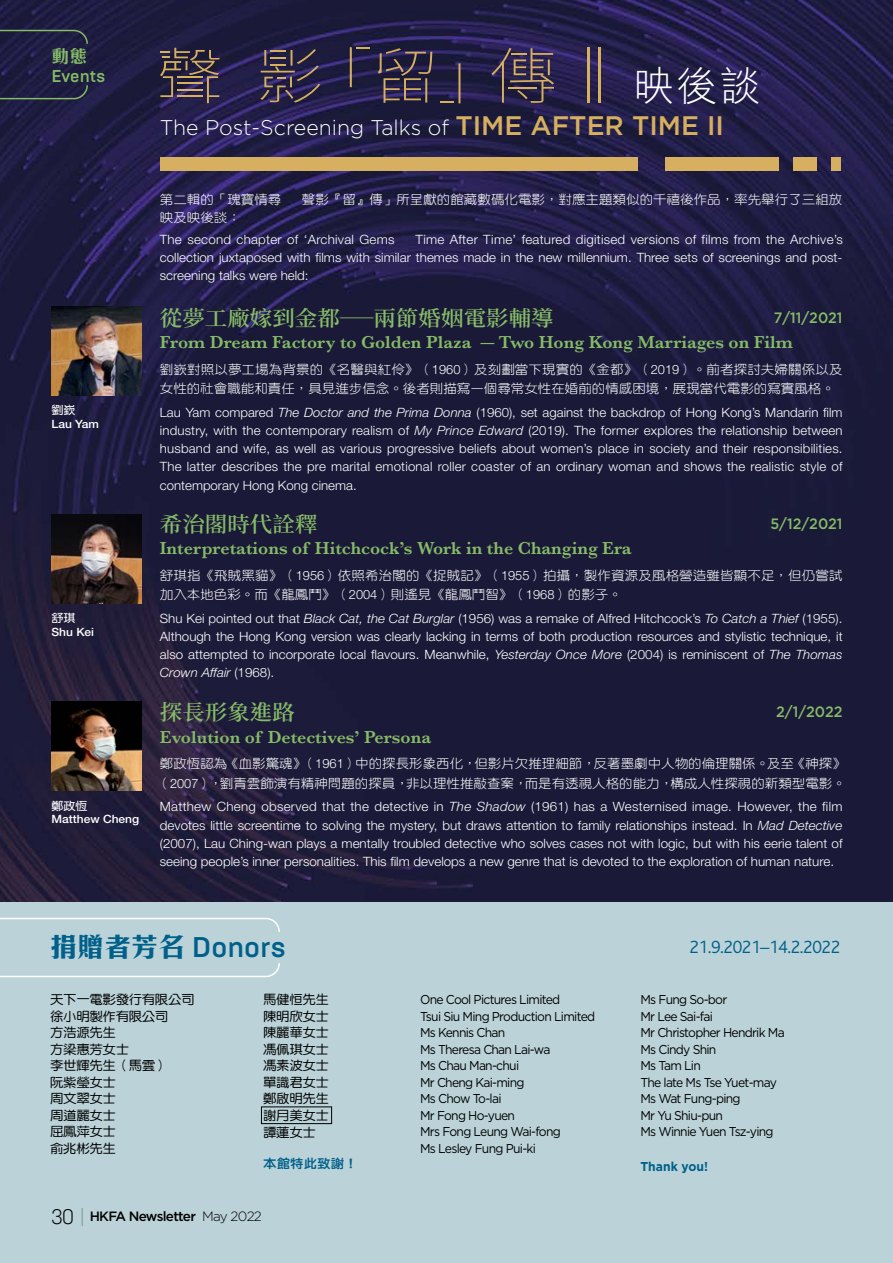
<style>
.page{position:relative;width:893px;height:1263px;background:#fff}
.page>*{position:absolute;margin:0;border:0;box-sizing:border-box;transform-origin:0 0}
.t1{font:40.2px "DF Li Hei Std W3";color:#fff}
.t2{font:500 28.5px "Brutal Type";color:#00608a}
.t3{font:500 26.85px "Gotham";color:#d6b060}
.t4{font:600 21.3px "Source Han Serif TC";color:#86bb66;scale:1.05 1}
.t5{font:300 21.3px "Gotham";color:#fff}
.t6{font:300 18.6px "Bliss";letter-spacing:-.02em;color:#00608a}
.t7{font:600 18px "Baskerville";color:#86bb66}
.t8{font:700 18px "C Hei 3 HK";color:#86bb66}
.t9{font:500 17.1px "Brutal Type";color:#86bb66}
.t10{font:500 15px "Gotham";color:#86bb66;scale:.95 1}
.t11{font:500 13.5px "Gotham";letter-spacing:-.05em;color:#000}
.t12{font:300 12.9px/18px "Helvetica Neue";color:#fff;text-align:justify;scale:1.04 1}
.t13{font:300 12.9px/18.1px "Helvetica Neue";color:#fff;text-align:justify}
.t14{font:12.9px "DF Yuan Std W3";color:#fff;scale:1.05 1}
.t15{font:12.9px "Gotham";letter-spacing:-.06em;color:#000;scale:.95 1}
.t16{font:12.9px "DF Yuan Std W5";letter-spacing:-.03em;color:#000;scale:1.05 1}
.t17{font:300 12.9px "Helvetica Neue";letter-spacing:.02em;color:#fff;scale:1.04 1}
.t18{font:700 12.9px "Gotham";color:#00608a;scale:.95 1}
.t19{font:12.9px "DF Yuan Std W8";color:#00608a;scale:1.05 1}
.t20{font:500 11.4px "Helvetica Neue";color:#fff;scale:1.05 1}
.t21{font:11.4px "DF Yuan Std W7";color:#fff;scale:1.05 1}
.s1{font-family:"Helvetica Neue";font-weight:300}
.s2{font-style:italic}
.s3{font-family:"C Hei 3 HK";font-weight:700;font-size:27px}
.s4{font-family:"DF Li Hei Std W7"}
.s5{font-family:"Brutal Type";font-weight:300;font-size:21px}
.s6{font-family:"Brutal Type";font-weight:100;font-size:21.6px}
.s7{font-weight:300}
</style>
<div class="page">
<img style="left:0;top:0;width:893px;height:902px">
<div style="left:0;top:902px;width:893px;height:361px;background:#bbd3d8"></div>
<hr style="left:598px;top:47px;width:3px;height:56px;background:#d6b060">
<hr style="left:587px;top:47px;width:2px;height:56px;background:#d6b060">
<svg style="left:350px;top:47px;width:20px;height:40px"></svg>
<svg style="left:440px;top:63px;width:20px;height:40px"></svg>
<div style="left:261px;top:1106px;width:71px;height:18px;border:1px solid #000"></div>
<div style="left:831px;top:158px;width:9px;height:13px;background:#d6b060"></div>
<div style="left:793px;top:158px;width:23px;height:13px;background:#d6b060"></div>
<div style="left:665px;top:158px;width:113px;height:13px;background:#d6b060"></div>
<div style="left:160px;top:158px;width:477px;height:13px;background:#d6b060"></div>
<svg style="left:0;top:30px;width:88px;height:69px;background:#222242"></svg>
<svg style="left:260px;top:49px;width:60px;height:54px;background:#41374e"></svg>
<svg style="left:160px;top:48px;width:60px;height:55px;background:#4a3f49"></svg>
<svg style="left:378px;top:48px;width:54px;height:55px;background:#42384a"></svg>
<svg style="left:491px;top:48px;width:63px;height:55px;background:#453a50"></svg>
<hr style="left:509px;top:87px;width:28px;height:2px;background:#d6b060">
<svg style="left:0;top:917px;width:280px;height:15px"></svg>
<img style="left:51px;top:306px;width:91px;height:90px">
<img style="left:51px;top:514px;width:91px;height:90px">
<img style="left:51px;top:702px;width:91px;height:89px">
<svg style="left:0;top:963px;width:280px;height:15px"></svg>
<p class="t8" style="left:51px;top:48px;width:37px">動態</p>
<p class="t9" style="left:51px;top:65px;width:56px">Events</p>
<h2 class="t1" style="left:634px;top:64px;width:128px">映後談</h2>
<h1 class="t5" style="left:160px;top:116px;width:291px">The Post-Screening Talks of</h1>
<h1 class="t3" style="left:455px;top:111px;width:270px">TIME AFTER TIME II</h1>
<p class="t21" style="left:51px;top:404px;width:24px">劉嶔</p>
<p class="t20" style="left:51px;top:417px;width:47px">Lau Yam</p>
<p class="t21" style="left:51px;top:612px;width:24px">舒琪</p>
<p class="t20" style="left:51px;top:625px;width:42px">Shu Kei</p>
<p class="t21" style="left:51px;top:799px;width:36px">鄭政恆</p>
<p class="t20" style="left:51px;top:812px;width:85px">Matthew Cheng</p>
<p class="t14" style="left:160px;top:192px;width:117px">第二輯的「瑰寶情尋</p>
<p class="t14" style="left:302px;top:192px;width:516px">聲影『留』傳」所呈獻的館藏數碼化電影，對應主題類似的千禧後作品，率先舉行了三組放</p>
<p class="t14" style="left:160px;top:210px;width:79px">映及映後談：</p>
<p class="t17" style="left:160px;top:231px;width:227px">The second chapter of ‘Archival Gems</p>
<p class="t12" style="left:160px;top:230px;width:658px;text-indent:256px">Time After Time’ featured digitised versions of films from the Archive’s collection juxtaposed with flms with similar themes made in the new millennium. Three sets of screenings and post&shy;screening talks were held:</p>
<h2 class="t4" style="left:160px;top:306px;width:376px">從夢工廠嫁到金都―兩節婚姻電影輔導</h2>
<h2 class="t10" style="left:774px;top:309px;width:74px">7/11/2021</h2>
<h2 class="t7" style="left:160px;top:330px;width:635px">From Dream Factory to Golden Plaza – Two Hong Kong Marriages on Film</h2>
<p class="t14" style="left:160px;top:362px;width:652px">劉嶔對照以夢工場為背景的《名醫與紅伶》（<span class="s1">1960</span>）及刻劃當下現實的《金都》（<span class="s1">2019</span>）。前者探討夫婦關係以及</p>
<p class="t14" style="left:160px;top:382px;width:644px">女性的社會職能和責任，具見進步信念。後者則描寫一個尋常女性在婚前的情感困境，展現當代電影的寫實風格。</p>
<p class="t13" style="left:160px;top:403px;width:684px">Lau Yam compared <span class="s2">The Doctor and the Prima Donna</span> (1960), set against the backdrop of Hong Kong’s Mandarin flm industry, with the contemporary realism of <span class="s2">My Prince Edward</span> (2019). The former explores the relationship between husband and wife, as well as various progressive beliefs about women’s place in society and their responsibilities.<br>The latter describes the pre marital emotional roller coaster of an ordinary woman and shows the realistic style of contemporary Hong Kong cinema.</p>
<h2 class="t4" style="left:160px;top:512px;width:152px">希治閣時代詮釋</h2>
<h2 class="t10" style="left:770px;top:515px;width:77px">5/12/2021</h2>
<h2 class="t7" style="left:160px;top:536px;width:473px">Interpretations of Hitchcock’s Work in the Changing Era</h2>
<p class="t14" style="left:160px;top:568px;width:652px">舒琪指《飛賊黑貓》（<span class="s1">1956</span>）依照希治閣的《捉賊記》（<span class="s1">1955</span>）拍攝，製作資源及風格營造雖皆顯不足，但仍嘗試</p>
<p class="t14" style="left:160px;top:588px;width:442px">加入本地色彩。而《龍鳳鬥》（<span class="s1">2004</span>）則遙見《龍鳳鬥智》（<span class="s1">1968</span>）的影子。</p>
<p class="t12" style="left:160px;top:609px;width:658px">Shu Kei pointed out that <span class="s2">Black Cat, the Cat Burglar</span> (1956) was a remake of Alfred Hitchcock’s <span class="s2">To Catch a Thief</span> (1955).<br>Although the Hong Kong version was clearly lacking in terms of both production resources and stylistic technique, it also attempted to incorporate local favours. Meanwhile, <span class="s2">Yesterday Once More</span> (2004) is reminiscent of <span class="s2">The Thomas Crown Affair</span> (1968).</p>
<h2 class="t4" style="left:160px;top:700px;width:130px">探長形象進路</h2>
<h2 class="t10" style="left:776px;top:703px;width:71px">2/1/2022</h2>
<h2 class="t7" style="left:160px;top:724px;width:273px">Evolution of Detectives’ Persona</h2>
<p class="t14" style="left:160px;top:757px;width:655px">鄭政恆認為《血影驚魂》（<span class="s1">1961</span>）中的探長形象西化，但影片欠推理細節，反著墨劇中人物的倫理關係。及至《神探》</p>
<p class="t14" style="left:156px;top:776px;width:658px">（<span class="s1">2007</span>），劉青雲飾演有精神問題的探員，非以理性推敲查案，而是有透視人格的能力，構成人性探視的新類型電影。</p>
<p class="t12" style="left:160px;top:798px;width:658px">Matthew Cheng observed that the detective in <span class="s2">The Shadow</span> (1961) has a Westernised image. However, the film devotes little screentime to solving the mystery, but draws attention to family relationships instead. In <span class="s2">Mad Detective </span>(2007), Lau Ching-wan plays a mentally troubled detective who solves cases not with logic, but with his eerie talent of seeing people’s inner personalities. This flm develops a new genre that is devoted to the exploration of human nature.</p>
<p class="t2" style="left:50px;top:930px;width:238px"><span class="s3">捐贈者芳名</span> Donors</p>
<p class="t6" style="left:689px;top:937px;width:152px">21.9.2021–14.2.2022</p>
<p class="t16" style="left:50px;top:993px;width:139px">天下一電影發行有限公司</p>
<p class="t16" style="left:263px;top:993px;width:64px">馬健恒先生</p>
<p class="t15" style="left:420px;top:992px;width:149px">One Cool Pictures Limited</p>
<p class="t15" style="left:640px;top:992px;width:93px">Ms Fung So-bor</p>
<p class="t16" style="left:50px;top:1009px;width:114px">徐小明製作有限公司</p>
<p class="t16" style="left:263px;top:1009px;width:64px">陳明欣女士</p>
<p class="t15" style="left:420px;top:1009px;width:186px">Tsui Siu Ming Production Limited</p>
<p class="t15" style="left:640px;top:1009px;width:78px">Mr Lee Sai-fai</p>
<p class="t16" style="left:50px;top:1026px;width:64px">方浩源先生</p>
<p class="t16" style="left:263px;top:1026px;width:64px">陳麗華女士</p>
<p class="t15" style="left:420px;top:1025px;width:91px">Ms Kennis Chan</p>
<p class="t15" style="left:640px;top:1025px;width:153px">Mr Christopher Hendrik Ma</p>
<p class="t16" style="left:50px;top:1042px;width:77px">方梁惠芳女士</p>
<p class="t16" style="left:263px;top:1042px;width:64px">馮佩琪女士</p>
<p class="t15" style="left:420px;top:1042px;width:139px">Ms Theresa Chan Lai-wa</p>
<p class="t15" style="left:640px;top:1042px;width:81px">Ms Cindy Shin</p>
<p class="t16" style="left:50px;top:1059px;width:114px">李世輝先生（馬雲）</p>
<p class="t16" style="left:263px;top:1059px;width:64px">馮素波女士</p>
<p class="t15" style="left:420px;top:1058px;width:106px">Ms Chau Man-chui</p>
<p class="t15" style="left:640px;top:1058px;width:65px">Ms Tam Lin</p>
<p class="t16" style="left:50px;top:1075px;width:64px">阮紫瑩女士</p>
<p class="t16" style="left:263px;top:1075px;width:64px">單識君女士</p>
<p class="t15" style="left:420px;top:1075px;width:111px">Mr Cheng Kai-ming</p>
<p class="t15" style="left:640px;top:1075px;width:145px">The late Ms Tse Yuet-may</p>
<p class="t16" style="left:50px;top:1092px;width:64px">周文翠女士</p>
<p class="t16" style="left:263px;top:1092px;width:64px">鄭啟明先生</p>
<p class="t15" style="left:420px;top:1091px;width:87px">Ms Chow To-lai</p>
<p class="t15" style="left:640px;top:1091px;width:107px">Ms Wat Fung-ping</p>
<p class="t16" style="left:50px;top:1108px;width:64px">周道麗女士</p>
<p class="t16" style="left:263px;top:1108px;width:64px">謝月美女士</p>
<p class="t15" style="left:420px;top:1108px;width:101px">Mr Fong Ho-yuen</p>
<p class="t15" style="left:640px;top:1108px;width:88px">Mr Yu Shiu-pun</p>
<p class="t16" style="left:50px;top:1125px;width:64px">屈鳳萍女士</p>
<p class="t16" style="left:263px;top:1125px;width:52px">譚蓮女士</p>
<p class="t15" style="left:420px;top:1124px;width:150px">Mrs Fong Leung Wai-fong</p>
<p class="t15" style="left:640px;top:1124px;width:142px">Ms Winnie Yuen Tsz-ying</p>
<p class="t16" style="left:50px;top:1141px;width:64px">俞兆彬先生</p>
<p class="t15" style="left:420px;top:1141px;width:123px">Ms Lesley Fung Pui-ki</p>
<p class="t19" style="left:263px;top:1156px;width:91px">本館特此致謝<span class="s4">！</span></p>
<p class="t18" style="left:640px;top:1159px;width:73px">Thank you!</p>
<p class="t11" style="left:51px;top:1209px;width:212px"><span class="s5">30</span> <span class="s6">|</span> HKFA Newsletter <span class="s7">May 2022</span></p>
</div>
